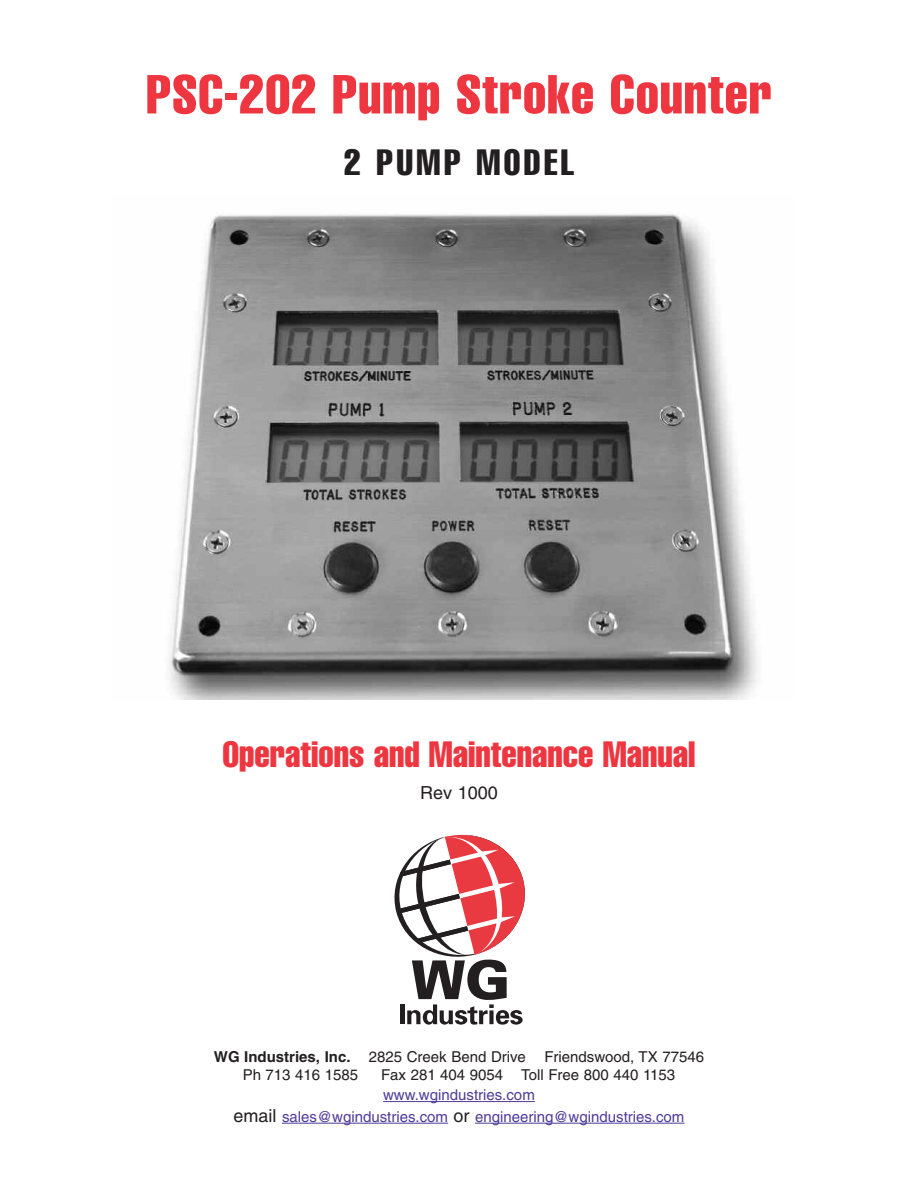
<style>
.page{position:relative;width:918px;height:1188px;background:#fff}
.page>*{position:absolute;margin:0;border:0;box-sizing:border-box;transform-origin:0 0}
.t1{font:extra-condensed 54px "Helvetica";letter-spacing:.02em;color:#ee3640}
.t2{font:extra-condensed 36px "Helvetica";color:#ee3640}
.t3{font:extra-condensed 36px "Helvetica";letter-spacing:.095em;color:#231f20}
.t4{font:18px "Helvetica";color:#231f20}
.t5{font:15px/18px "Helvetica";color:#231f20}
.t6{font:15px/21.6px "Helvetica";color:#4d3c98;text-align:center}
.s1{font-weight:700}
.s2{font-size:18px;color:#231f20}
</style>
<div class="page">
<hr style="left:383px;top:1101px;width:152px;height:1px;background:#4d3c98">
<hr style="left:282px;top:1123px;width:166px;height:1px;background:#4d3c98">
<hr style="left:475px;top:1123px;width:209px;height:1px;background:#4d3c98">
<img style="left:169px;top:214px;width:588px;height:485px">
<svg style="left:394px;top:835px;width:131px;height:189px"></svg>
<h1 class="t1" style="left:146px;top:75px;width:627px">PSC-202 Pump Stroke Counter</h1>
<h2 class="t3" style="left:344px;top:149px;width:231px">2 PUMP MODEL</h2>
<h2 class="t2" style="left:223px;top:741px;width:474px">Operations and Maintenance Manual</h2>
<p class="t4" style="left:420px;top:786px;width:79px">Rev 1000</p>
<p class="t5" style="left:243px;top:1049px;width:463px;text-indent:-29px"><span class="s1">WG Industries, Inc.</span> 2825 Creek Bend Drive Friendswood, TX 77546<br>Ph 713 416 1585</p>
<p class="t5" style="left:381px;top:1067px;width:296px">Fax 281 404 9054 Toll Free 800 440 1153</p>
<p class="t6" style="left:234px;top:1085px;width:452px">www.wgindustries.com<br><span class="s2">email</span> sales@wgindustries.com <span class="s2">or</span> engineering@wgindustries.com</p>
</div>
